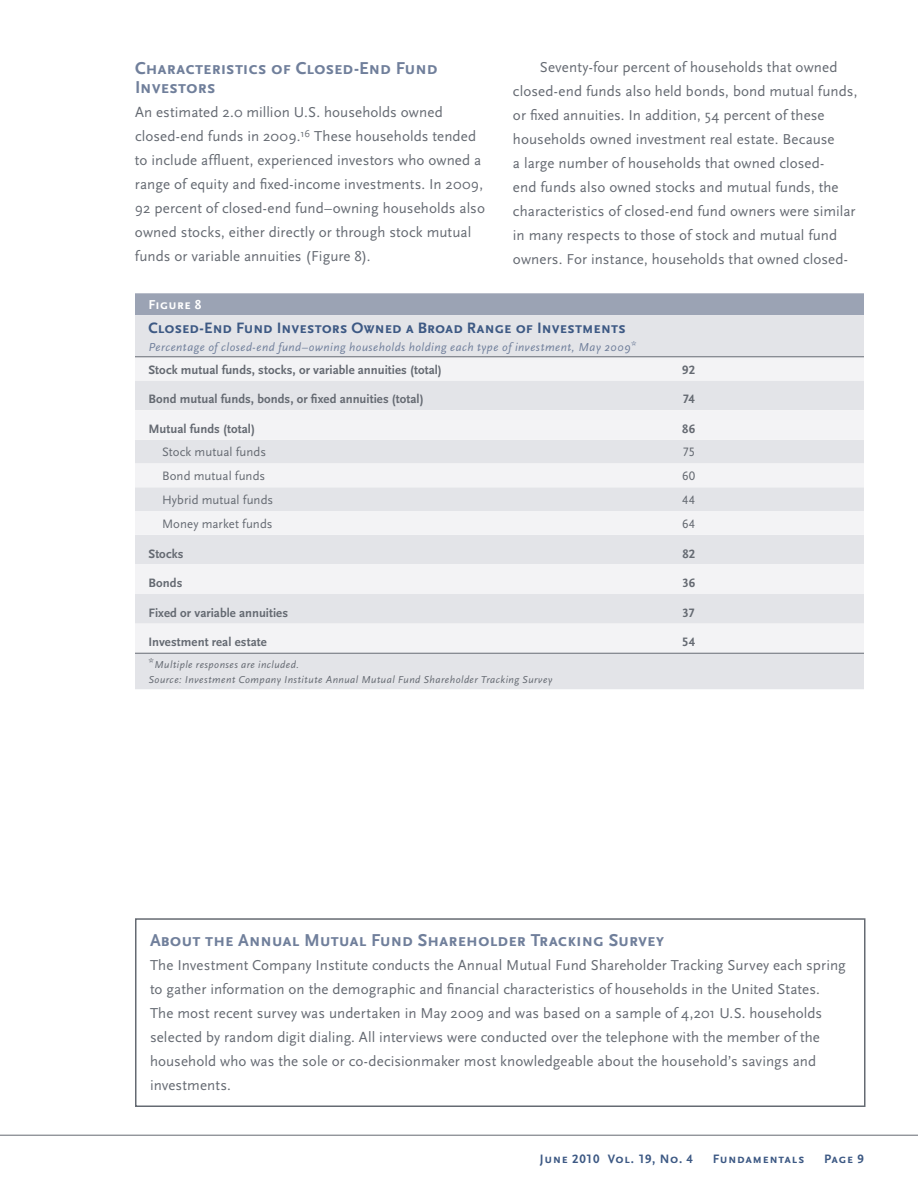
<style>
.page{position:relative;width:918px;height:1188px;background:#fff}
.page>*{position:absolute;margin:0;border:0;box-sizing:border-box;transform-origin:0 0}
.t1{font:700 18px/19.5px "Scala Sans Caps";letter-spacing:-.005em;color:#707f9b}
.t2{font:700 15.75px "Scala Sans Caps";letter-spacing:-.005em;color:#3d5984}
.t3{font:15px/24px "Scala Sans";letter-spacing:.005em;color:#656a72}
.t4{font:700 13.5px "Scala Sans Caps";letter-spacing:.02em;color:#fff}
.t5{font:700 12.75px "Scala Sans LF";letter-spacing:.005em;color:#656a72}
.t6{font:12.75px "Scala Sans LF";letter-spacing:.005em;color:#656a72}
.t7{font:700 12.75px "Scala Sans Caps";letter-spacing:.04em;color:#3d5984}
.t8{font:italic 12px "Scala Sans";letter-spacing:.04em;color:#707f9b}
.t9{font:italic 10.5px/14.7px "Scala Sans";letter-spacing:.045em;color:#656a72}
</style>
<div class="page">
<hr style="left:0;top:1135px;width:918px;height:1px;background:#656a72">
<div style="left:135px;top:293px;width:729px;height:22px;background:#9ba3b4"></div>
<div style="left:135px;top:315px;width:729px;height:374px;background:#e3e4e8"></div>
<svg style="left:135px;top:357px;width:729px;height:296px;fill:#f3f3f5"></svg>
<hr style="left:135px;top:653px;width:729px;height:1px;background:#656a72">
<hr style="left:135px;top:356px;width:729px;height:1px;background:#656a72">
<div style="left:135px;top:918px;width:731px;height:189px;border:2px solid #656a72"></div>
<p class="t1" style="left:135px;top:58px;width:304px">Characteristics of Closed-End Fund<br>Investors</p>
<p class="t3" style="left:135px;top:102px;width:352px">An estimated 2.0 million U.S. households owned closed-end funds in 2009.<sup>16</sup> These households tended to include affluent, experienced investors who owned a range of equity and fixed-income investments. In 2009, 92 percent of closed-end fund–owning households also owned stocks, either directly or through stock mutual funds or variable annuities (Figure 8).</p>
<p class="t3" style="left:513px;top:56px;width:346px;text-indent:27px">Seventy-four percent of households that owned closed-end funds also held bonds, bond mutual funds, or fixed annuities. In addition, 54 percent of these households owned investment real estate. Because<br>a large number of households that owned closed-<br>end funds also owned stocks and mutual funds, the characteristics of closed-end fund owners were similar in many respects to those of stock and mutual fund owners. For instance, households that owned closed-</p>
<p class="t4" style="left:148px;top:297px;width:55px">Figure 8</p>
<p class="t2" style="left:148px;top:318px;width:479px">Closed-End Fund Investors Owned a Broad Range of Investments</p>
<p class="t8" style="left:148px;top:342px;width:489px">Percentage of closed-end fund–owning households holding each type of investment, May 2009<sup>*</sup></p>
<p class="t5" style="left:148px;top:365px;width:295px">Stock mutual funds, stocks, or variable annuities (total)</p>
<p class="t5" style="left:682px;top:365px;width:14px">92</p>
<p class="t5" style="left:148px;top:394px;width:277px">Bond mutual funds, bonds, or fixed annuities (total)</p>
<p class="t5" style="left:683px;top:394px;width:14px">74</p>
<p class="t5" style="left:149px;top:424px;width:108px">Mutual funds (total)</p>
<p class="t5" style="left:682px;top:424px;width:14px">86</p>
<p class="t6" style="left:162px;top:447px;width:106px">Stock mutual funds</p>
<p class="t6" style="left:682px;top:447px;width:14px">75</p>
<p class="t6" style="left:162px;top:471px;width:105px">Bond mutual funds</p>
<p class="t6" style="left:682px;top:471px;width:15px">60</p>
<p class="t6" style="left:162px;top:495px;width:113px">Hybrid mutual funds</p>
<p class="t6" style="left:682px;top:495px;width:15px">44</p>
<p class="t6" style="left:162px;top:519px;width:112px">Money market funds</p>
<p class="t6" style="left:682px;top:519px;width:15px">64</p>
<p class="t5" style="left:149px;top:549px;width:37px">Stocks</p>
<p class="t5" style="left:682px;top:549px;width:14px">82</p>
<p class="t5" style="left:149px;top:578px;width:35px">Bonds</p>
<p class="t5" style="left:682px;top:578px;width:14px">36</p>
<p class="t5" style="left:149px;top:608px;width:141px">Fixed or variable annuities</p>
<p class="t5" style="left:683px;top:608px;width:14px">37</p>
<p class="t5" style="left:149px;top:637px;width:120px">Investment real estate</p>
<p class="t5" style="left:682px;top:637px;width:14px">54</p>
<p class="t9" style="left:148px;top:659px;width:405px">*Multiple responses are included.<br>Source: Investment Company Institute Annual Mutual Fund Shareholder Tracking Survey</p>
<p class="t1" style="left:150px;top:931px;width:516px">About the Annual Mutual Fund Shareholder Tracking Survey</p>
<p class="t3" style="left:150px;top:955px;width:697px">The Investment Company Institute conducts the Annual Mutual Fund Shareholder Tracking Survey each spring to gather information on the demographic and financial characteristics of households in the United States.<br>The most recent survey was undertaken in May 2009 and was based on a sample of 4,201 U.S. households selected by random digit dialing. All interviews were conducted over the telephone with the member of the household who was the sole or co-decisionmaker most knowledgeable about the household’s savings and investments.</p>
<p class="t7" style="left:540px;top:1151px;width:155px">June 2010 Vol. 19, No. 4</p>
<p class="t7" style="left:713px;top:1151px;width:93px">Fundamentals</p>
<p class="t7" style="left:824px;top:1151px;width:41px">Page 9</p>
</div>
